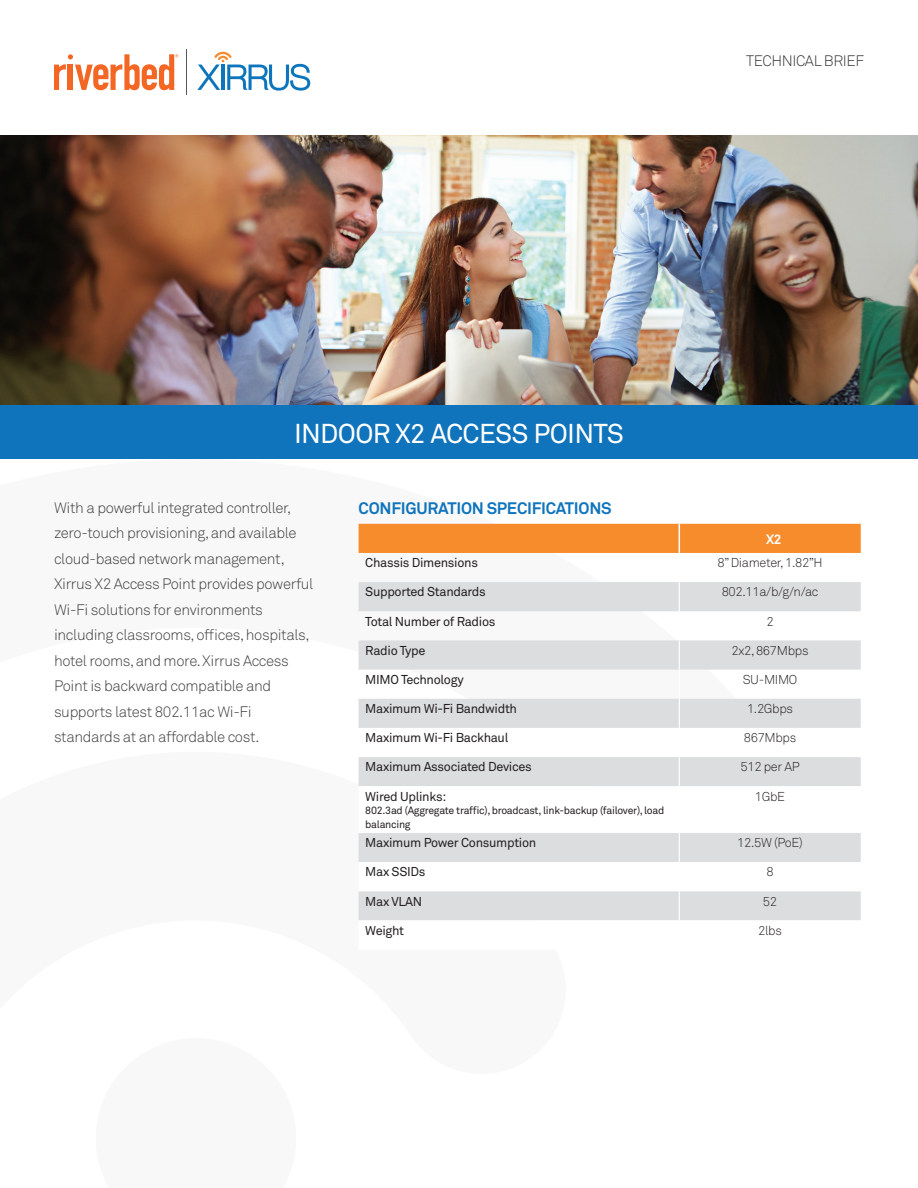
<style>
.page{position:relative;width:918px;height:1188px;background:#fff}
.page>*{position:absolute;margin:0;border:0;box-sizing:border-box;transform-origin:0 0}
.t1{font:27px "Akkurat Pro";letter-spacing:-.025em;color:#fff}
.t2{font:700 16.5px "Akkurat Pro";letter-spacing:-.015em;color:#1074bc}
.t3{font:300 15px/25.5px "Akkurat Pro";letter-spacing:-.025em;color:#3e3e3f}
.t4{font:300 15px "Akkurat Pro";letter-spacing:-.025em;color:#323332}
.t5{font:700 13.5px "Akkurat Pro";color:#fff}
.t6{font:12.75px "Akkurat Pro";letter-spacing:-.025em;color:#231f20}
.t7{font:300 12.75px "Akkurat Pro";letter-spacing:-.025em;color:#231f20}
.t8{font:10.5px/13.5px "Akkurat Pro";letter-spacing:-.025em;color:#231f20}
</style>
<div class="page">
<div style="left:0;top:405px;width:918px;height:54px;background:#1074bc"></div>
<svg style="left:197px;top:52px;width:113px;height:39px"></svg>
<svg style="left:54px;top:54px;width:124px;height:36px"></svg>
<hr style="left:186px;top:50px;width:1px;height:45px;background:#565757">
<img style="left:0;top:135px;width:918px;height:270px">
<svg style="left:359px;top:640px;width:502px;height:88px;fill:#dcdddf"></svg>
<svg style="left:359px;top:757px;width:502px;height:163px;fill:#dcdddf"></svg>
<hr style="left:679px;top:640px;width:1px;height:30px;background:#fff">
<svg style="left:679px;top:670px;width:1px;height:116px"></svg>
<hr style="left:679px;top:786px;width:1px;height:47px;background:#fff">
<svg style="left:359px;top:524px;width:502px;height:88px"></svg>
<svg style="left:679px;top:833px;width:1px;height:87px"></svg>
<p class="t4" style="left:746px;top:52px;width:120px">TECHNICAL BRIEF</p>
<h1 class="t1" style="left:294px;top:417px;width:331px">INDOOR X2 ACCESS POINTS</h1>
<p class="t3" style="left:54px;top:495px;width:261px">With a powerful integrated controller, zero-touch provisioning, and available cloud-based network management, Xirrus X2 Access Point provides powerful Wi-Fi solutions for environments including classrooms, offices, hospitals, hotel rooms, and more. Xirrus Access Point is backward compatible and supports latest 802.11ac Wi-Fi standards at an affordable cost.</p>
<p class="t2" style="left:359px;top:498px;width:255px">CONFIGURATION SPECIFICATIONS</p>
<p class="t5" style="left:766px;top:531px;width:17px">X2</p>
<p class="t6" style="left:365px;top:555px;width:114px">Chassis Dimensions</p>
<p class="t7" style="left:717px;top:555px;width:107px">8” Diameter, 1.82”H</p>
<p class="t6" style="left:365px;top:585px;width:122px">Supported Standards</p>
<p class="t7" style="left:722px;top:584px;width:98px">802.11a/b/g/n/ac</p>
<p class="t6" style="left:365px;top:614px;width:132px">Total Number of Radios</p>
<p class="t7" style="left:766px;top:614px;width:9px">2</p>
<p class="t6" style="left:365px;top:643px;width:62px">Radio Type</p>
<p class="t7" style="left:732px;top:643px;width:78px">2x2, 867Mbps</p>
<p class="t6" style="left:365px;top:672px;width:100px">MIMO Technology</p>
<p class="t7" style="left:743px;top:672px;width:56px">SU-MIMO</p>
<p class="t6" style="left:365px;top:701px;width:153px">Maximum Wi-Fi Bandwidth</p>
<p class="t7" style="left:747px;top:701px;width:47px">1.2Gbps</p>
<p class="t6" style="left:365px;top:730px;width:145px">Maximum Wi-Fi Backhaul</p>
<p class="t7" style="left:744px;top:730px;width:54px">867Mbps</p>
<p class="t6" style="left:365px;top:759px;width:168px">Maximum Associated Devices</p>
<p class="t7" style="left:741px;top:759px;width:61px">512 per AP</p>
<p class="t6" style="left:365px;top:789px;width:82px">Wired Uplinks:</p>
<p class="t8" style="left:365px;top:804px;width:301px">802.3ad (Aggregate traffic), broadcast, link-backup (failover), load balancing</p>
<p class="t7" style="left:755px;top:789px;width:32px">1GbE</p>
<p class="t6" style="left:365px;top:835px;width:173px">Maximum Power Consumption</p>
<p class="t7" style="left:737px;top:835px;width:67px">12.5W (PoE)</p>
<p class="t6" style="left:365px;top:865px;width:62px">Max SSIDs</p>
<p class="t7" style="left:766px;top:864px;width:9px">8</p>
<p class="t6" style="left:365px;top:894px;width:58px">Max VLAN</p>
<p class="t7" style="left:763px;top:894px;width:16px">52</p>
<p class="t6" style="left:365px;top:923px;width:40px">Weight</p>
<p class="t7" style="left:758px;top:923px;width:25px">2lbs</p>
</div>
